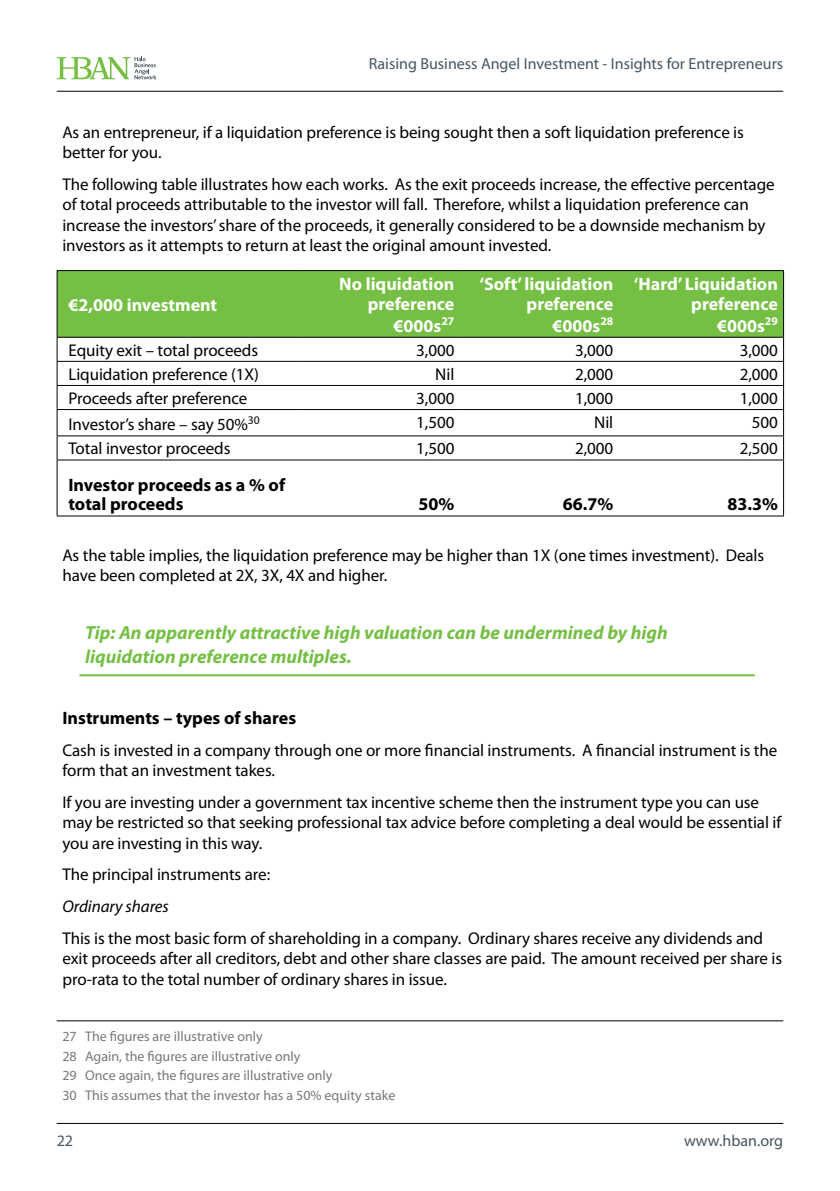
<style>
.page{position:relative;width:840px;height:1191px;background:#fff}
.page>*{position:absolute;margin:0;border:0;box-sizing:border-box;transform-origin:0 0}
.t1{font:italic 700 19px/24px "Myriad Pro";color:#75c044}
.t2{font:700 18px/19.8px "Myriad Pro";color:#fff;text-align:right}
.t3{font:700 18px/19.8px "Myriad Pro";color:#000}
.t4{font:17px/20.4px "Myriad Pro";letter-spacing:-.005em;color:#000}
.t5{font:italic 17px "Myriad Pro";letter-spacing:-.005em;color:#000}
.t6{font:16px "Myriad Pro";color:#455560}
.t7{font:14px/19.8px "Myriad Pro";color:#77787b}
</style>
<div class="page">
<hr style="left:57px;top:91px;width:725px;height:1px;background:#000">
<hr style="left:57px;top:1123px;width:725px;height:1px;background:#000">
<svg style="left:57px;top:57px;width:99px;height:22px"></svg>
<hr style="left:79px;top:674px;width:675px;height:2px;background:#75c044">
<div style="left:58px;top:271px;width:724px;height:66px;background:#75c044"></div>
<hr style="left:57px;top:270px;width:244px;height:1px;background:#000">
<hr style="left:57px;top:271px;width:1px;height:66px;background:#000">
<hr style="left:301px;top:270px;width:159px;height:1px;background:#000">
<hr style="left:460px;top:270px;width:158px;height:1px;background:#000">
<hr style="left:618px;top:270px;width:165px;height:1px;background:#000">
<hr style="left:782px;top:271px;width:1px;height:66px;background:#000">
<hr style="left:57px;top:337px;width:244px;height:1px;background:#000">
<hr style="left:301px;top:337px;width:159px;height:1px;background:#000">
<hr style="left:460px;top:337px;width:158px;height:1px;background:#000">
<hr style="left:618px;top:337px;width:165px;height:1px;background:#000">
<hr style="left:57px;top:361px;width:244px;height:1px;background:#000">
<hr style="left:301px;top:361px;width:159px;height:1px;background:#000">
<hr style="left:460px;top:361px;width:158px;height:1px;background:#000">
<hr style="left:618px;top:361px;width:165px;height:1px;background:#000">
<hr style="left:57px;top:385px;width:244px;height:1px;background:#000">
<hr style="left:301px;top:385px;width:159px;height:1px;background:#000">
<hr style="left:460px;top:385px;width:158px;height:1px;background:#000">
<hr style="left:618px;top:385px;width:165px;height:1px;background:#000">
<hr style="left:57px;top:409px;width:244px;height:1px;background:#000">
<hr style="left:301px;top:409px;width:159px;height:1px;background:#000">
<hr style="left:460px;top:409px;width:158px;height:1px;background:#000">
<hr style="left:618px;top:409px;width:165px;height:1px;background:#000">
<hr style="left:57px;top:435px;width:244px;height:1px;background:#000">
<svg style="left:57px;top:337px;width:1px;height:122px"></svg>
<hr style="left:301px;top:435px;width:159px;height:1px;background:#000">
<hr style="left:460px;top:435px;width:158px;height:1px;background:#000">
<hr style="left:618px;top:435px;width:165px;height:1px;background:#000">
<hr style="left:57px;top:459px;width:244px;height:1px;background:#000">
<hr style="left:57px;top:460px;width:1px;height:55px;background:#000">
<hr style="left:301px;top:459px;width:159px;height:1px;background:#000">
<hr style="left:460px;top:459px;width:158px;height:1px;background:#000">
<hr style="left:618px;top:459px;width:165px;height:1px;background:#000">
<hr style="left:782px;top:460px;width:1px;height:55px;background:#000">
<hr style="left:57px;top:515px;width:244px;height:1px;background:#000">
<hr style="left:301px;top:515px;width:159px;height:1px;background:#000">
<hr style="left:460px;top:515px;width:158px;height:1px;background:#000">
<hr style="left:618px;top:515px;width:165px;height:1px;background:#000">
<hr style="left:57px;top:1020px;width:725px;height:1px;background:#000">
<p class="t6" style="left:368px;top:53px;width:415px">Raising Business Angel Investment - Insights for Entrepreneurs</p>
<p class="t4" style="left:62px;top:121px;width:682px">As an entrepreneur, if a liquidation preference is being sought then a soft liquidation preference is better for you.</p>
<p class="t4" style="left:62px;top:173px;width:713px">The following table illustrates how each works. As the exit proceeds increase, the effective percentage of total proceeds attributable to the investor will fall. Therefore, whilst a liquidation preference can increase the investors’ share of the proceeds, it generally considered to be a downside mechanism by investors as it attempts to return at least the original amount invested.</p>
<p class="t2" style="left:68px;top:294px;width:150px">€2,000 investment</p>
<p class="t2" style="left:339px;top:273px;width:116px">No liquidation preference</p>
<p class="t2" style="left:393px;top:315px;width:62px">€000s<sup>27</sup></p>
<p class="t2" style="left:479px;top:273px;width:135px">‘Soft’ liquidation preference</p>
<p class="t2" style="left:552px;top:315px;width:62px">€000s<sup>28</sup></p>
<p class="t2" style="left:633px;top:273px;width:145px">‘Hard’ Liquidation preference</p>
<p class="t2" style="left:716px;top:315px;width:62px">€000s<sup>29</sup></p>
<p class="t4" style="left:68px;top:339px;width:191px">Equity exit – total proceeds</p>
<p class="t4" style="left:416px;top:339px;width:40px">3,000</p>
<p class="t4" style="left:575px;top:339px;width:40px">3,000</p>
<p class="t4" style="left:739px;top:339px;width:40px">3,000</p>
<p class="t4" style="left:68px;top:363px;width:192px">Liquidation preference (1X)</p>
<p class="t4" style="left:435px;top:363px;width:21px">Nil</p>
<p class="t4" style="left:575px;top:363px;width:40px">2,000</p>
<p class="t4" style="left:739px;top:363px;width:40px">2,000</p>
<p class="t4" style="left:68px;top:388px;width:180px">Proceeds after preference</p>
<p class="t4" style="left:416px;top:388px;width:40px">3,000</p>
<p class="t4" style="left:575px;top:388px;width:40px">1,000</p>
<p class="t4" style="left:739px;top:388px;width:40px">1,000</p>
<p class="t4" style="left:68px;top:414px;width:193px">Investor’s share – say 50%<sup>30</sup></p>
<p class="t4" style="left:416px;top:412px;width:40px">1,500</p>
<p class="t4" style="left:593px;top:412px;width:21px">Nil</p>
<p class="t4" style="left:751px;top:412px;width:27px">500</p>
<p class="t4" style="left:68px;top:438px;width:163px">Total investor proceeds</p>
<p class="t4" style="left:416px;top:438px;width:40px">1,500</p>
<p class="t4" style="left:575px;top:438px;width:40px">2,000</p>
<p class="t4" style="left:739px;top:438px;width:40px">2,500</p>
<p class="t3" style="left:68px;top:474px;width:218px">Investor proceeds as a % of total proceeds</p>
<p class="t3" style="left:418px;top:494px;width:37px">50%</p>
<p class="t3" style="left:562px;top:494px;width:52px">66.7%</p>
<p class="t3" style="left:727px;top:494px;width:52px">83.3%</p>
<p class="t4" style="left:62px;top:544px;width:703px">As the table implies, the liquidation preference may be higher than 1X (one times investment). Deals have been completed at 2X, 3X, 4X and higher.</p>
<p class="t1" style="left:85px;top:620px;width:584px">Tip: An apparently attractive high valuation can be undermined by high liquidation preference multiples.</p>
<p class="t3" style="left:62px;top:707px;width:235px">Instruments – types of shares</p>
<p class="t4" style="left:62px;top:739px;width:716px">Cash is invested in a company through one or more financial instruments. A financial instrument is the form that an investment takes.</p>
<p class="t4" style="left:62px;top:791px;width:720px">If you are investing under a government tax incentive scheme then the instrument type you can use may be restricted so that seeking professional tax advice before completing a deal would be essential if you are investing in this way.</p>
<p class="t4" style="left:62px;top:864px;width:209px">The principal instruments are:</p>
<p class="t5" style="left:62px;top:896px;width:108px">Ordinary shares</p>
<p class="t4" style="left:62px;top:927px;width:720px">This is the most basic form of shareholding in a company. Ordinary shares receive any dividends and exit proceeds after all creditors, debt and other share classes are paid. The amount received per share is pro-rata to the total number of ordinary shares in issue.</p>
<p class="t7" style="left:62px;top:1026px;width:334px">27 The figures are illustrative only<br>28 Again, the figures are illustrative only<br>29 Once again, the figures are illustrative only<br>30 This assumes that the investor has a 50% equity stake</p>
<p class="t6" style="left:57px;top:1131px;width:18px">22</p>
<p class="t6" style="left:683px;top:1131px;width:101px">www.hban.org</p>
</div>
